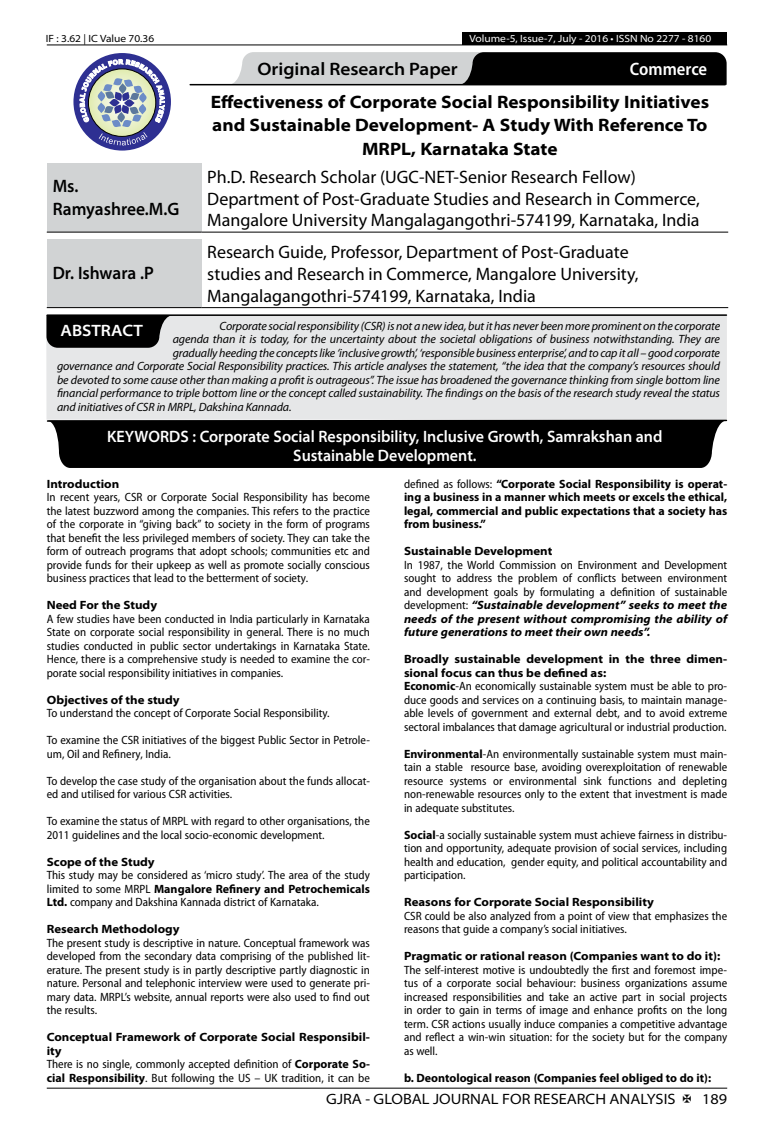
<style>
.page{position:relative;width:774px;height:1136px;background:#fff}
.page>*{position:absolute;margin:0;border:0;box-sizing:border-box;transform-origin:0 0}
.t1{font:18px/21.6px "Myriad Pro";color:#000}
.t2{font:700 semi-expanded 18px/23.4px "Myriad Pro";color:#000;text-align:center}
.t3{font:600 semi-expanded 18px/23.4px "Myriad Pro";color:#000;scale:.9 1}
.t4{font:600 semi-expanded 18px "Myriad Pro";color:#000}
.t5{font:600 semi-condensed 18px "Myriad Pro";color:#fff}
.t6{font:600 semi-expanded 16.5px/18.5px "Myriad Pro";color:#fff;text-align:center;scale:.9 1}
.t7{font:600 semi-expanded 16.5px "Myriad Pro";color:#fff}
.t8{font:semi-expanded 15px "Myriad Pro";color:#000}
.t9{font:semi-condensed 12px/13.5px "Myriad Pro";color:#000;text-align:justify}
.t10{font:italic 12px "Myriad Pro";letter-spacing:-.01em;color:#000}
.t11{font:700 12px/13.5px "Myriad Pro";color:#000;text-align:justify}
.t12{font:700 semi-expanded 12px "Myriad Pro";color:#000}
.t13{font:semi-expanded 10.5px "Myriad Pro";color:#fff}
.t14{font:semi-expanded 10.5px "Myriad Pro";color:#000}
.s1{font-weight:700;font-stretch:normal}
.s2{font-weight:700;font-stretch:semi-expanded}
.s3{font-weight:400;font-stretch:semi-condensed}
.s4{font-weight:700;font-style:italic;font-stretch:semi-expanded}
</style>
<div class="page">
<hr style="left:47px;top:1087px;width:680px;height:1px;background:#000">
<div style="left:462px;top:32px;width:265px;height:13px;background:#000"></div>
<hr style="left:47px;top:45px;width:680px;height:1px;background:#000">
<svg style="left:229px;top:52px;width:498px;height:33px;background:#686969"></svg>
<hr style="left:190px;top:84px;width:535px;height:1px;background:#000">
<div style="left:73px;top:53px;width:98px;height:97px;background:#2e3092;border-radius:50%"></div>
<svg style="left:80px;top:59px;width:85px;height:86px"></svg>
<div style="left:47px;top:163px;width:154px;height:69px;background:#d1d3d4"></div>
<hr style="left:47px;top:232px;width:154px;height:1px;background:#000">
<hr style="left:201px;top:232px;width:527px;height:1px;background:#000">
<div style="left:47px;top:239px;width:154px;height:68px;background:#d1d3d4"></div>
<hr style="left:47px;top:307px;width:154px;height:1px;background:#000">
<hr style="left:201px;top:307px;width:527px;height:1px;background:#000">
<div style="left:46px;top:314px;width:681px;height:105px;background:#e6e7e8"></div>
<hr style="left:47px;top:314px;width:679px;height:2px;background:#000">
<svg style="left:46px;top:315px;width:124px;height:33px;background:#151515"></svg>
<svg style="left:46px;top:419px;width:682px;height:49px;background:#0e0e0e"></svg>
<p class="t14" style="left:46px;top:32px;width:110px">IF : 3.62 | IC Value 70.36</p>
<p class="t13" style="left:469px;top:32px;width:243px">Volume-5, Issue-7, July - 2016 • ISSN No 2277 - 8160</p>
<h1 class="t4" style="left:257px;top:59px;width:202px">Original Research Paper</h1>
<h1 class="t5" style="left:630px;top:59px;width:79px">Commerce</h1>
<h1 class="t2" style="left:211px;top:90px;width:500px">Effectiveness of Corporate Social Responsibility Initiatives and Sustainable Development- A Study With Reference To<br>MRPL, Karnataka State</h1>
<h1 class="t3" style="left:53px;top:174px;width:142px">Ms.<br>Ramyashree.M.G</h1>
<h1 class="t1" style="left:207px;top:166px;width:494px">Ph.D. Research Scholar (UGC-NET-Senior Research Fellow)<br>Department of Post-Graduate Studies and Research in Commerce,<br>Mangalore University Mangalagangothri-574199, Karnataka, India</h1>
<h1 class="t3" style="left:53px;top:261px;width:114px">Dr. Ishwara .P</h1>
<h1 class="t1" style="left:207px;top:242px;width:433px">Research Guide, Professor, Department of Post-Graduate studies and Research in Commerce, Mangalore University,<br>Mangalagangothri-574199, Karnataka, India</h1>
<p class="t10" style="left:220px;top:319px;width:502px">Corporate social responsibility (CSR) is not a new idea, but it has never been more prominent on the corporate</p>
<p class="t10" style="left:173px;top:333px;width:549px">agenda than it is today, for the uncertainty about the societal obligations of business notwithstanding. They are</p>
<p class="t10" style="left:173px;top:346px;width:549px">gradually heeding the concepts like ‘inclusive growth’, ‘responsible business enterprise’, and to cap it all – good corporate</p>
<p class="t10" style="left:57px;top:360px;width:664px">governance and Corporate Social Responsibility practices. This article analyses the statement, “the idea that the company’s resources should</p>
<p class="t10" style="left:57px;top:373px;width:664px">be devoted to some cause other than making a profit is outrageous”. The issue has broadened the governance thinking from single bottom line</p>
<p class="t10" style="left:57px;top:387px;width:664px">financial performance to triple bottom line or the concept called sustainability. The findings on the basis of the research study reveal the status</p>
<p class="t10" style="left:57px;top:400px;width:236px">and initiatives of CSR in MRPL, Dakshina Kannada.</p>
<h2 class="t7" style="left:60px;top:321px;width:84px">ABSTRACT</h2>
<h2 class="t6" style="left:107px;top:428px;width:618px">KEYWORDS : Corporate Social Responsibility, Inclusive Growth, Samrakshan and<br>Sustainable Development.</h2>
<p class="t12" style="left:47px;top:476px;width:74px">Introduction</p>
<p class="t9" style="left:47px;top:490px;width:325px">In recent years, CSR or Corporate Social Responsibility has become the latest buzzword among the companies. This refers to the practice of the corporate in “giving back” to society in the form of programs that benefit the less privileged members of society. They can take the form of outreach programs that adopt schools; communities etc and provide funds for their upkeep as well as promote socially conscious business practices that lead to the betterment of society.</p>
<p class="t12" style="left:47px;top:598px;width:112px">Need For the Study</p>
<p class="t9" style="left:47px;top:612px;width:325px">A few studies have been conducted in India particularly in Karnataka State on corporate social responsibility in general. There is no much studies conducted in public sector undertakings in Karnataka State.<br>Hence, there is a comprehensive study is needed to examine the cor&shy;porate social responsibility initiatives in companies.</p>
<p class="t12" style="left:47px;top:692px;width:134px">Objectives of the study</p>
<p class="t9" style="left:47px;top:706px;width:284px">To understand the concept of Corporate Social Responsibility.</p>
<p class="t9" style="left:47px;top:733px;width:325px">To examine the CSR initiatives of the biggest Public Sector in Petrole&shy;um, Oil and Refinery, India.</p>
<p class="t9" style="left:47px;top:774px;width:325px">To develop the case study of the organisation about the funds allocat&shy;ed and utilised for various CSR activities.</p>
<p class="t9" style="left:47px;top:814px;width:325px">To examine the status of MRPL with regard to other organisations, the<br>2011 guidelines and the local socio-economic development.</p>
<p class="t12" style="left:47px;top:854px;width:109px">Scope of the Study</p>
<p class="t9" style="left:47px;top:868px;width:325px">This study may be considered as ‘micro study’. The area of the study limited to some MRPL <span class="s1">Mangalore Refinery and Petrochemicals Ltd.</span> company and Dakshina Kannada district of Karnataka.</p>
<p class="t12" style="left:47px;top:922px;width:134px">Research Methodology</p>
<p class="t9" style="left:47px;top:936px;width:325px">The present study is descriptive in nature. Conceptual framework was developed from the secondary data comprising of the published lit&shy;erature. The present study is in partly descriptive partly diagnostic in nature. Personal and telephonic interview were used to generate pri&shy;mary data. MRPL’s website, annual reports were also used to find out the results.</p>
<p class="t9" style="left:47px;top:1030px;width:325px;text-align:left"><span class="s2">Conceptual Framework of Corporate Social Responsibil&shy;ity<br></span>There is no single, commonly accepted definition of <span class="s1">Corporate So&shy;cial Responsibility</span>. But following the US – UK tradition, it can be</p>
<p class="t11" style="left:404px;top:477px;width:325px"><span class="s3">defined as follows:</span> “Corporate Social Responsibility is operat&shy;ing a business in a manner which meets or excels the ethical, legal, commercial and public expectations that a society has from business.”</p>
<p class="t12" style="left:404px;top:544px;width:150px">Sustainable Development</p>
<p class="t9" style="left:404px;top:558px;width:325px">In 1987, the World Commission on Environment and Development sought to address the problem of conflicts between environment and development goals by formulating a definition of sustainable development: <span class="s4">“Sustainable development” seeks to meet the needs of the present without compromising the ability of future generations to meet their own needs”.</span></p>
<p class="t9" style="left:404px;top:652px;width:325px;text-align:left"><span class="s2">Broadly sustainable development in the three dimen&shy;sional focus can thus be defined as:<br></span><span class="s1">Economic</span>-An economically sustainable system must be able to pro&shy;duce goods and services on a continuing basis, to maintain manage&shy;able levels of government and external debt, and to avoid extreme sectoral imbalances that damage agricultural or industrial production.</p>
<p class="t9" style="left:404px;top:747px;width:325px"><span class="s1">Environmental</span>-An environmentally sustainable system must main&shy;tain a stable resource base, avoiding overexploitation of renewable resource systems or environmental sink functions and depleting non-renewable resources only to the extent that investment is made in adequate substitutes.</p>
<p class="t9" style="left:404px;top:828px;width:325px"><span class="s1">Social</span>-a socially sustainable system must achieve fairness in distribu&shy;tion and opportunity, adequate provision of social services, including health and education, gender equity, and political accountability and participation.</p>
<p class="t12" style="left:404px;top:895px;width:251px">Reasons for Corporate Social Responsibility</p>
<p class="t9" style="left:404px;top:909px;width:325px">CSR could be also analyzed from a point of view that emphasizes the reasons that guide a company’s social initiatives.</p>
<p class="t12" style="left:404px;top:949px;width:318px">Pragmatic or rational reason (Companies want to do it):</p>
<p class="t9" style="left:404px;top:963px;width:325px">The self-interest motive is undoubtedly the first and foremost impe&shy;tus of a corporate social behaviour: business organizations assume increased responsibilities and take an active part in social projects in order to gain in terms of image and enhance profits on the long term. CSR actions usually induce companies a competitive advantage and reflect a win-win situation: for the society but for the company as well.</p>
<p class="t11" style="left:404px;top:1071px;width:309px">b. Deontological reason (Companies feel obliged to do it):</p>
<p class="t8" style="left:326px;top:1090px;width:351px">GJRA - GLOBAL JOURNAL FOR RESEARCH ANALYSIS</p>
<p class="t8" style="left:702px;top:1090px;width:27px">189</p>
</div>
